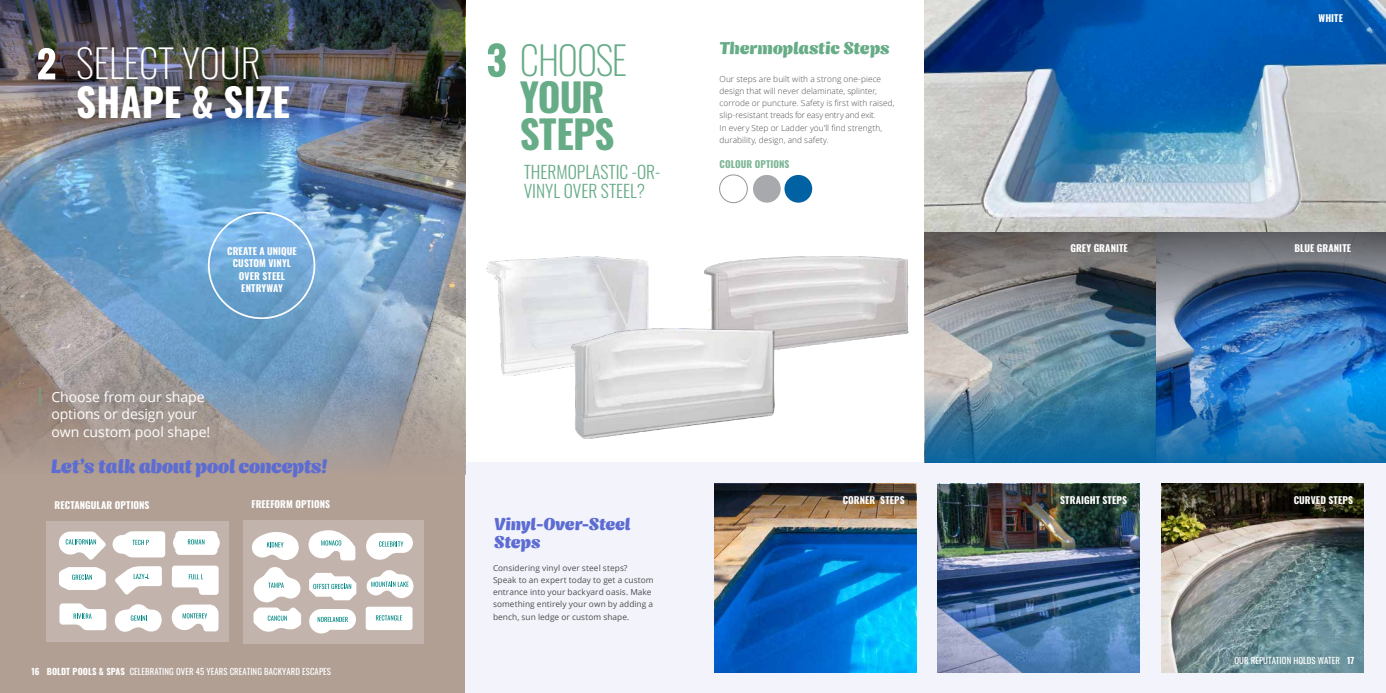
<style>
.page{position:relative;width:1386px;height:693px;background:#fff}
.page>*{position:absolute;margin:0;border:0;box-sizing:border-box;transform-origin:0 0}
.t1{font:200 39.02px "Oswald";color:#fff}
.t2{font:700 39.02px "Oswald";color:#fff}
.t3{font:700 39.02px/36.8px "Oswald";letter-spacing:-.02em;color:#66ac87}
.t4{font:200 39.02px "Oswald";letter-spacing:-.04em;color:#66ac87}
.t5{font:19.86px "Genica One";letter-spacing:-.02em;color:#5d6cd2}
.t6{font:300 17.5px/19.2px "Oswald";color:#66ac87}
.t7{font:17.5px/17.5px "Genica One";color:#5d6cd2}
.t8{font:17.5px "Genica One";color:#66ac87}
.t9{font:14px/17.5px "Open Sans";letter-spacing:-.005em;color:#fff}
.t10{font:700 9.62px/12.2px "Oswald";letter-spacing:.01em;color:#fff;text-align:center}
.t11{font:700 9.62px "Oswald";color:#7cb695}
.t12{font:8.75px "Oswald";letter-spacing:.01em;color:#fff}
.t13{font:300 8.31px/12.2px "Open Sans";letter-spacing:.005em;color:#4d4d4f}
.t14{font:8.31px/12.2px "Open Sans";letter-spacing:.01em;color:#4d4d4f}
.s1{font-family:"Leiko";font-size:17.5px;color:#66ac87}
.s2{font-weight:700}
</style>
<div class="page">
<svg style="left:0;top:394px;width:465px;height:299px;background:#aa9c94"></svg>
<div style="left:465px;top:462px;width:921px;height:231px;background:#f3f4fb"></div>
<img style="left:1162px;top:541px;width:202px;height:132px">
<img style="left:1162px;top:483px;width:202px;height:58px">
<img style="left:925px;top:0;width:461px;height:231px">
<img style="left:1156px;top:361px;width:230px;height:102px">
<svg style="left:925px;top:361px;width:231px;height:102px;background:#4681a2"></svg>
<img style="left:925px;top:231px;width:461px;height:130px">
<img style="left:0;top:0;width:465px;height:394px">
<img style="left:715px;top:541px;width:201px;height:132px">
<img style="left:938px;top:541px;width:201px;height:132px">
<img style="left:487px;top:257px;width:161px;height:118px">
<svg style="left:488px;top:43px;width:18px;height:34px"></svg>
<img style="left:705px;top:257px;width:204px;height:100px">
<div style="left:753px;top:175px;width:28px;height:28px;background:#a7a9ac;border-radius:50%"></div>
<div style="left:719px;top:175px;width:29px;height:28px;border:1px solid #939598;border-radius:50%"></div>
<div style="left:784px;top:175px;width:28px;height:28px;background:#0062a2;border-radius:50%"></div>
<img style="left:571px;top:329px;width:203px;height:110px">
<div style="left:46px;top:521px;width:182px;height:121px;background:#c2b4ac"></div>
<svg style="left:59px;top:532px;width:47px;height:28px"></svg>
<svg style="left:113px;top:531px;width:52px;height:27px"></svg>
<svg style="left:59px;top:567px;width:47px;height:23px"></svg>
<svg style="left:115px;top:566px;width:47px;height:29px"></svg>
<svg style="left:173px;top:531px;width:47px;height:24px"></svg>
<svg style="left:59px;top:603px;width:47px;height:27px"></svg>
<svg style="left:115px;top:604px;width:47px;height:28px"></svg>
<svg style="left:172px;top:605px;width:47px;height:26px"></svg>
<svg style="left:172px;top:566px;width:47px;height:29px"></svg>
<div style="left:244px;top:520px;width:180px;height:123px;background:#c2b4ac"></div>
<svg style="left:309px;top:573px;width:47px;height:27px"></svg>
<svg style="left:309px;top:609px;width:47px;height:24px"></svg>
<svg style="left:254px;top:567px;width:47px;height:35px"></svg>
<svg style="left:254px;top:608px;width:47px;height:24px"></svg>
<svg style="left:252px;top:532px;width:47px;height:28px"></svg>
<svg style="left:309px;top:530px;width:46px;height:30px"></svg>
<div style="left:366px;top:607px;width:47px;height:23px;background:#fff;border-radius:3px"></div>
<svg style="left:376px;top:615px;width:26px;height:6px"></svg>
<svg style="left:366px;top:533px;width:47px;height:27px"></svg>
<svg style="left:367px;top:570px;width:46px;height:28px"></svg>
<svg style="left:38px;top:48px;width:17px;height:31px"></svg>
<img style="left:937px;top:484px;width:202px;height:57px">
<img style="left:714px;top:484px;width:202px;height:57px">
<h1 class="t1" style="left:76px;top:29px;width:186px">SELECT YOUR</h1>
<h1 class="t2" style="left:76px;top:82px;width:215px">SHAPE &amp; SIZE</h1>
<p class="t10" style="left:227px;top:246px;width:71px">CREATE A UNIQUE<br>CUSTOM VINYL<br>OVER STEEL<br>ENTRYWAY</p>
<h3 class="t9" style="left:51px;top:387px;width:160px;text-indent:-13px"><span class="s1">|</span> Choose from our shape options or design your own custom pool shape!</h3>
<h2 class="t5" style="left:51px;top:454px;width:278px">Let’s talk about pool concepts!</h2>
<p class="t10" style="left:55px;top:500px;width:97px">RECTANGULAR OPTIONS</p>
<p class="t10" style="left:251px;top:498px;width:80px">FREEFORM OPTIONS</p>
<p class="t12" style="left:32px;top:664px;width:301px"><span class="s2">16 BOLDT POOLS &amp; SPAS</span> CELEBRATING OVER 45 YEARS CREATING BACKYARD ESCAPES</p>
<h3 class="t8" style="left:720px;top:37px;width:171px">Thermoplastic Steps</h3>
<h1 class="t4" style="left:520px;top:26px;width:109px">CHOOSE</h1>
<h1 class="t3" style="left:520px;top:81px;width:96px">YOUR<br>STEPS</h1>
<p class="t13" style="left:720px;top:72px;width:177px">Our steps are built with a strong one-piece design that will never delaminate, splinter, corrode or puncture. Safety is first with raised, slip-resistant treads for easy entry and exit.<br>In every Step or Ladder you’ll find strength, durability, design, and safety.</p>
<h3 class="t6" style="left:524px;top:160px;width:138px">THERMOPLASTIC -OR-<br>VINYL OVER STEEL?</h3>
<p class="t11" style="left:720px;top:159px;width:71px">COLOUR OPTIONS</p>
<p class="t10" style="left:1319px;top:12px;width:26px">WHITE</p>
<p class="t10" style="left:1070px;top:243px;width:59px">GREY GRANITE</p>
<p class="t10" style="left:1294px;top:243px;width:58px">BLUE GRANITE</p>
<h3 class="t7" style="left:494px;top:517px;width:138px">Vinyl-Over-Steel<br>Steps</h3>
<p class="t14" style="left:493px;top:561px;width:162px">Considering vinyl over steel steps?<br>Speak to an expert today to get a custom entrance into your backyard oasis. Make something entirely your own by adding a bench, sun ledge or custom shape.</p>
<p class="t10" style="left:843px;top:495px;width:64px">CORNER STEPS</p>
<p class="t10" style="left:1060px;top:495px;width:68px">STRAIGHT STEPS</p>
<p class="t10" style="left:1294px;top:495px;width:61px">CURVED STEPS</p>
<p class="t12" style="left:1234px;top:652px;width:122px">OUR REPUTATION HOLDS WATER <span class="s2">17</span></p>
</div>
